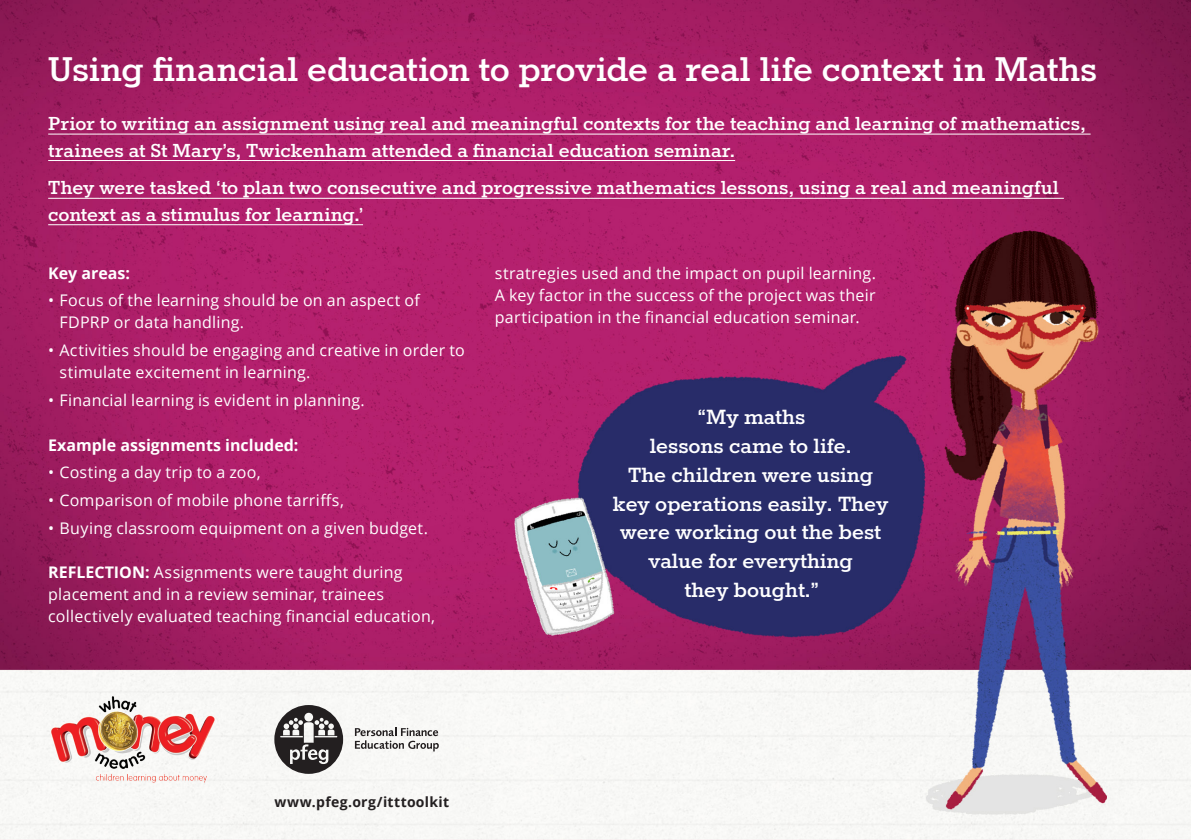
<style>
.page{position:relative;width:1191px;height:840px;background:#fff}
.page>*{position:absolute;margin:0;border:0;box-sizing:border-box;transform-origin:0 0}
.t1{font:700 40px "Rokkitt";letter-spacing:-.005em;color:#fff}
.t2{font:700 24px/28.8px "Rokkitt";color:#fff;text-align:center}
.intro{font:700 22px/26.4px "Rokkitt";color:#fff}
.body_bold{font:16px/22px "Open Sans";letter-spacing:.015em;color:#fff}
.body_bold-2{font:700 16px "Open Sans";color:#fff}
.intro-2{font:700 14px "Open Sans";letter-spacing:.025em;color:#231f20}
.s1{font-weight:700}
</style>
<div class="page">
<img style="left:0;top:0;width:1190px;height:839px">
<hr style="left:48px;top:134px;width:1042px;height:1px;background:#fff">
<hr style="left:48px;top:160px;width:687px;height:1px;background:#fff">
<hr style="left:48px;top:198px;width:1015px;height:1px;background:#fff">
<hr style="left:48px;top:224px;width:315px;height:1px;background:#fff">
<img style="left:48px;top:694px;width:170px;height:89px">
<svg style="left:355px;top:727px;width:84px;height:24px"></svg>
<svg style="left:274px;top:704px;width:69px;height:69px"></svg>
<p class="t1" style="left:48px;top:48px;width:1050px">Using financial education to provide a real life context in Maths</p>
<p class="intro" style="left:48px;top:111px;width:1039px">Prior to writing an assignment using real and meaningful contexts for the teaching and learning of mathematics, trainees at St Mary’s, Twickenham attended a financial education seminar.</p>
<p class="intro" style="left:48px;top:175px;width:1012px">They were tasked ‘to plan two consecutive and progressive mathematics lessons, using a real and meaningful context as a stimulus for learning.’</p>
<p class="body_bold-2" style="left:48px;top:261px;width:83px">Key areas:</p>
<p class="body_bold" style="left:60px;top:289px;width:362px;text-indent:-11px">• Focus of the learning should be on an aspect of<br>FDPRP or data handling.</p>
<p class="body_bold" style="left:60px;top:339px;width:407px;text-indent:-11px">• Activities should be engaging and creative in order to stimulate excitement in learning.</p>
<p class="body_bold" style="left:48px;top:388px;width:318px">• Financial learning is evident in planning.</p>
<p class="body_bold-2" style="left:48px;top:433px;width:252px">Example assignments included:</p>
<p class="body_bold" style="left:48px;top:461px;width:214px">• Costing a day trip to a zoo,</p>
<p class="body_bold" style="left:48px;top:488px;width:297px">• Comparison of mobile phone tarriffs,</p>
<p class="body_bold" style="left:48px;top:516px;width:381px">• Buying classroom equipment on a given budget.</p>
<p class="body_bold" style="left:48px;top:561px;width:388px"><span class="s1">REFLECTION:</span> Assignments were taught during placement and in a review seminar, trainees collectively evaluated teaching financial education,</p>
<p class="body_bold" style="left:495px;top:261px;width:382px;text-align:justify">stratregies used and the impact on pupil learning.<br>A key factor in the success of the project was their participation in the financial education seminar.</p>
<p class="t2" style="left:613px;top:403px;width:277px">“My maths<br>lessons came to life.<br>The children were using key operations easily. They were working out the best value for everything<br>they bought.”</p>
<p class="intro-2" style="left:274px;top:792px;width:176px">www.pfeg.org/itttoolkit</p>
</div>
